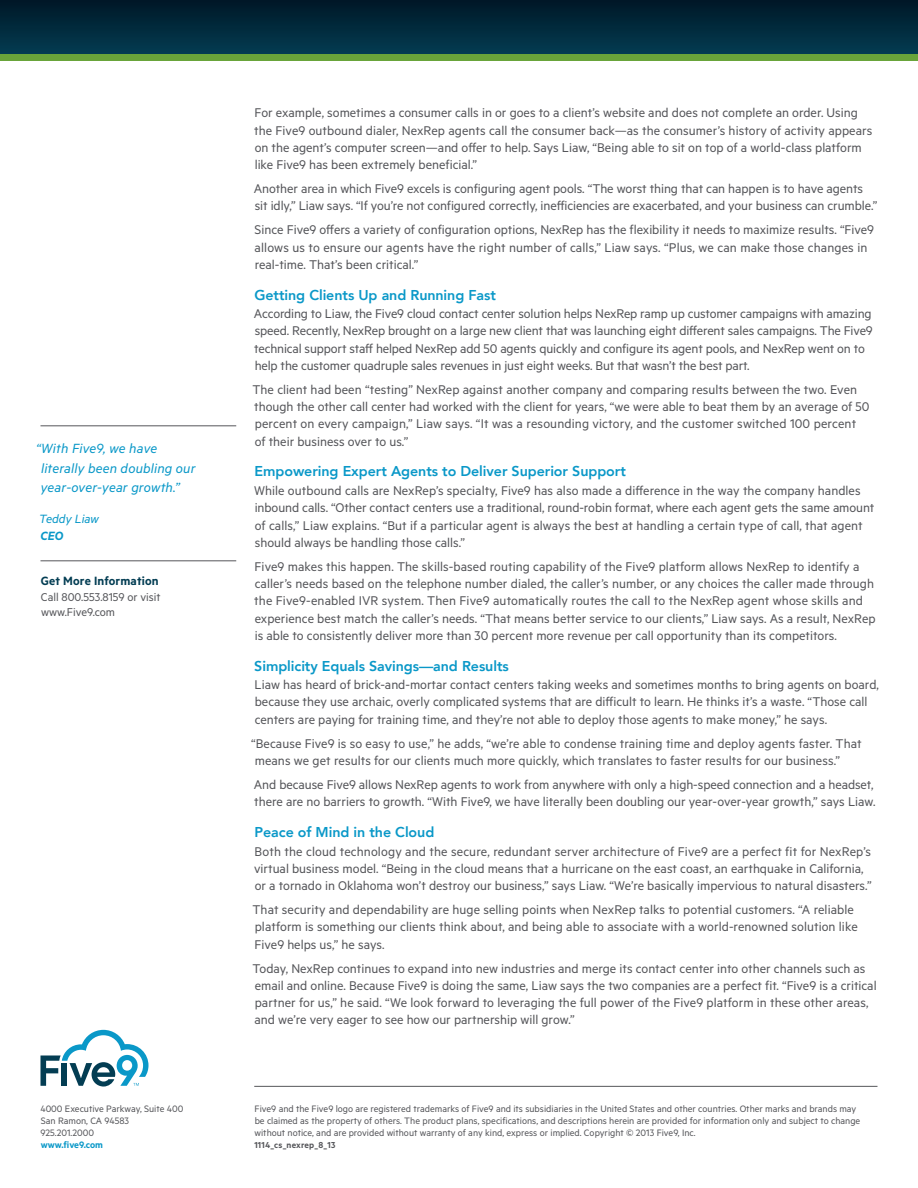
<style>
.page{position:relative;width:918px;height:1188px;background:#fff}
.page>*{position:absolute;margin:0;border:0;box-sizing:border-box;transform-origin:0 0}
.t1{font:italic 15px/19.5px "Metric";letter-spacing:.01em;color:#0a98c8}
.t2{font:14.25px/17.2px "Metric";color:#55565a}
.t3{font:800 14.25px "Avenir";letter-spacing:-.005em;color:#0a98c8}
.t4{font:600 13.5px "Metric";letter-spacing:.01em;color:#033d53}
.t5{font:italic 13.5px "Metric";color:#0a98c8}
.t6{font:italic 600 13.5px "Metric";color:#0a98c8}
.t7{font:12.75px/15px "Metric";color:#55565a}
.t8{font:10.5px/12px "Metric";color:#55565a}
.t9{font:600 10.5px "Metric";color:#0a98c8}
.t10{font:600 9.75px "Metric";letter-spacing:.02em;color:#55565a}
</style>
<div class="page">
<hr style="left:254px;top:1086px;width:624px;height:1px;background:#55565a">
<svg style="left:40px;top:1030px;width:108px;height:57px"></svg>
<div style="left:0;top:0;width:918px;height:54px;background:linear-gradient(to bottom,#001726,#033b50)"></div>
<div style="left:0;top:54px;width:918px;height:7px;background:#69a43a"></div>
<hr style="left:40px;top:425px;width:196px;height:1px;background:#55565a">
<hr style="left:40px;top:560px;width:196px;height:1px;background:#55565a">
<p class="t1" style="left:36px;top:438px;width:161px">“With Five9, we have literally been doubling our year-over-year growth.”</p>
<p class="t5" style="left:39px;top:511px;width:61px">Teddy Liaw</p>
<p class="t6" style="left:41px;top:528px;width:24px">CEO</p>
<p class="t4" style="left:41px;top:573px;width:119px">Get More Information</p>
<p class="t7" style="left:41px;top:589px;width:121px">Call 800.553.8159 or visit www.Five9.com</p>
<p class="t8" style="left:40px;top:1102px;width:145px">4000 Executive Parkway, Suite 400<br>San Ramon, CA 94583<br>925.201.2000</p>
<p class="t9" style="left:41px;top:1138px;width:64px">www.five9.com</p>
<p class="t2" style="left:254px;top:104px;width:620px">For example, sometimes a consumer calls in or goes to a client’s website and does not complete an order. Using the Five9 outbound dialer, NexRep agents call the consumer back—as the consumer’s history of activity appears on the agent’s computer screen—and offer to help. Says Liaw, “Being able to sit on top of a world-class platform like Five9 has been extremely beneficial.”</p>
<p class="t2" style="left:254px;top:179px;width:625px">Another area in which Five9 excels is configuring agent pools. “The worst thing that can happen is to have agents sit idly,” Liaw says. “If you’re not configured correctly, inefficiencies are exacerbated, and your business can crumble.”</p>
<p class="t2" style="left:255px;top:221px;width:621px">Since Five9 offers a variety of configuration options, NexRep has the flexibility it needs to maximize results. “Five9 allows us to ensure our agents have the right number of calls,” Liaw says. “Plus, we can make those changes in real-time. That’s been critical.”</p>
<p class="t3" style="left:254px;top:282px;width:243px">Getting Clients Up and Running Fast</p>
<p class="t2" style="left:254px;top:305px;width:620px">According to Liaw, the Five9 cloud contact center solution helps NexRep ramp up customer campaigns with amazing speed. Recently, NexRep brought on a large new client that was launching eight different sales campaigns. The Five9 technical support staff helped NexRep add 50 agents quickly and configure its agent pools, and NexRep went on to help the customer quadruple sales revenues in just eight weeks. But that wasn’t the best part.</p>
<p class="t2" style="left:252px;top:380px;width:619px">The client had been “testing” NexRep against another company and comparing results between the two. Even though the other call center had worked with the client for years, “we were able to beat them by an average of 50 percent on every campaign,” Liaw says. “It was a resounding victory, and the customer switched 100 percent<br>of their business over to us.”</p>
<p class="t3" style="left:255px;top:458px;width:373px">Empowering Expert Agents to Deliver Superior Support</p>
<p class="t2" style="left:254px;top:481px;width:622px">While outbound calls are NexRep’s specialty, Five9 has also made a difference in the way the company handles inbound calls. “Other contact centers use a traditional, round-robin format, where each agent gets the same amount of calls,” Liaw explains. “But if a particular agent is always the best at handling a certain type of call, that agent should always be handling those calls.”</p>
<p class="t2" style="left:254px;top:557px;width:623px">Five9 makes this happen. The skills-based routing capability of the Five9 platform allows NexRep to identify a caller’s needs based on the telephone number dialed, the caller’s number, or any choices the caller made through the Five9-enabled IVR system. Then Five9 automatically routes the call to the NexRep agent whose skills and experience best match the caller’s needs. “That means better service to our clients,” Liaw says. As a result, NexRep is able to consistently deliver more than 30 percent more revenue per call opportunity than its competitors.</p>
<p class="t3" style="left:254px;top:653px;width:256px">Simplicity Equals Savings—and Results</p>
<p class="t2" style="left:255px;top:676px;width:626px">Liaw has heard of brick-and-mortar contact centers taking weeks and sometimes months to bring agents on board, because they use archaic, overly complicated systems that are difficult to learn. He thinks it’s a waste. “Those call centers are paying for training time, and they’re not able to deploy those agents to make money,” he says.</p>
<p class="t2" style="left:251px;top:734px;width:612px">“Because Five9 is so easy to use,” he adds, “we’re able to condense training time and deploy agents faster. That means we get results for our clients much more quickly, which translates to faster results for our business.”</p>
<p class="t2" style="left:254px;top:775px;width:623px">And because Five9 allows NexRep agents to work from anywhere with only a high-speed connection and a headset, there are no barriers to growth. “With Five9, we have literally been doubling our year-over-year growth,” says Liaw.</p>
<p class="t3" style="left:255px;top:819px;width:181px">Peace of Mind in the Cloud</p>
<p class="t2" style="left:254px;top:842px;width:619px">Both the cloud technology and the secure, redundant server architecture of Five9 are a perfect fit for NexRep’s virtual business model. “Being in the cloud means that a hurricane on the east coast, an earthquake in California, or a tornado in Oklahoma won’t destroy our business,” says Liaw. “We’re basically impervious to natural disasters.”</p>
<p class="t2" style="left:252px;top:900px;width:607px">That security and dependability are huge selling points when NexRep talks to potential customers. “A reliable platform is something our clients think about, and being able to associate with a world-renowned solution like<br>Five9 helps us,” he says.</p>
<p class="t2" style="left:252px;top:959px;width:626px">Today, NexRep continues to expand into new industries and merge its contact center into other channels such as email and online. Because Five9 is doing the same, Liaw says the two companies are a perfect fit. “Five9 is a critical partner for us,” he said. “We look forward to leveraging the full power of the Five9 platform in these other areas, and we’re very eager to see how our partnership will grow.”</p>
<p class="t8" style="left:255px;top:1102px;width:607px">Five9 and the Five9 logo are registered trademarks of Five9 and its subsidiaries in the United States and other countries. Other marks and brands may be claimed as the property of others. The product plans, specifications, and descriptions herein are provided for information only and subject to change without notice, and are provided without warranty of any kind, express or implied. Copyright © 2013 Five9, Inc.</p>
<p class="t10" style="left:254px;top:1139px;width:82px">1114_cs_nexrep_8_13</p>
</div>
